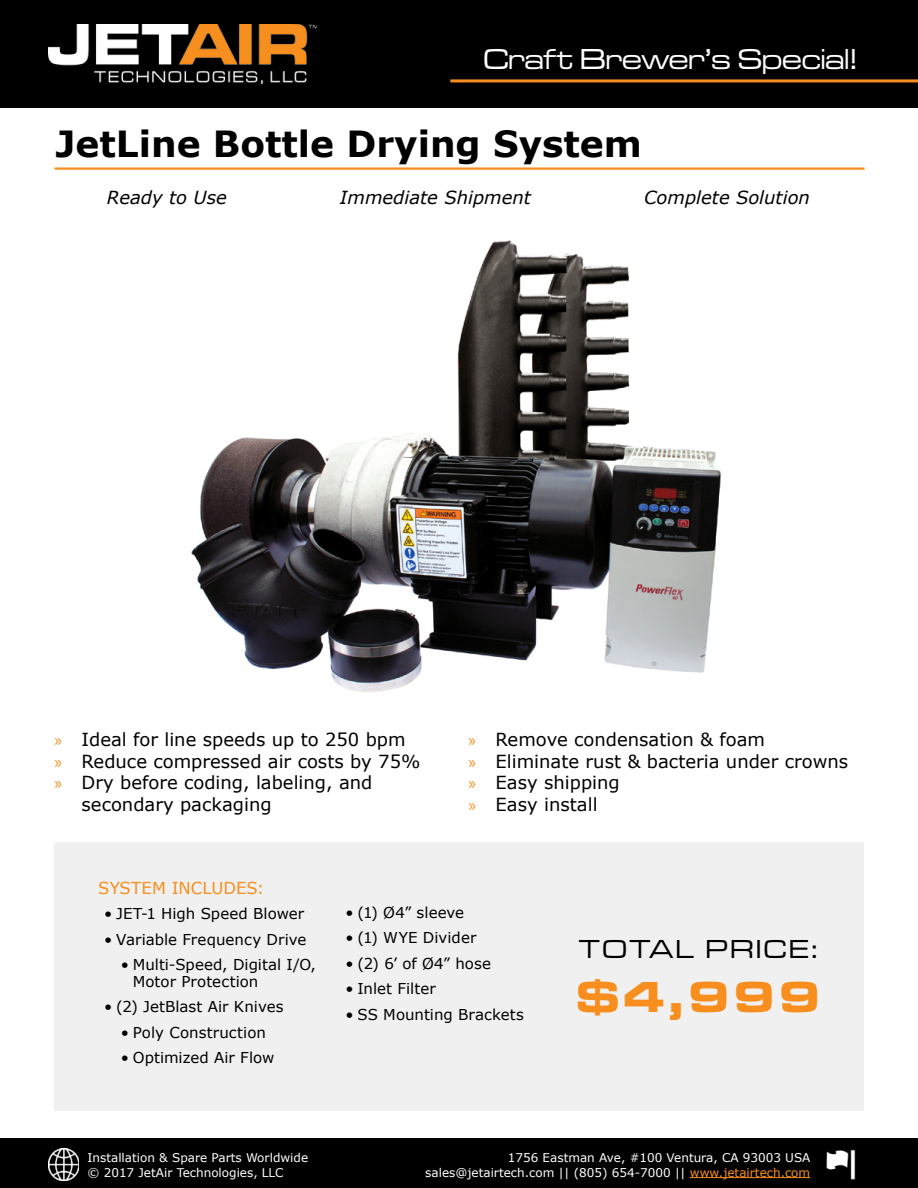
<style>
.page{position:relative;width:918px;height:1188px;background:#fff}
.page>*{position:absolute;margin:0;border:0;box-sizing:border-box;transform-origin:0 0}
.t1{font:700 expanded 45px "Microgramma DOT";color:#f78e1e}
.t2{font:700 36px "Verdana";color:#000}
.t3{font:500 expanded 30px "Microgramma DOT";color:#fff}
.t4{font:500 expanded 27px "Microgramma DOT";letter-spacing:.1em;color:#000}
.t5{font:18px/21.6px "Verdana";color:#000}
.t6{font:italic 18px "Verdana";color:#000}
.t7{font:16.5px "Verdana";color:#f78e1e}
.t8{font:15px/16.5px "Verdana";letter-spacing:.005em;color:#000}
.t9{font:12px/14.4px "Verdana";color:#fff;text-align:right}
.s1{font-family:"Myriad Pro";color:#f78e1e}
.s2{color:#f78f1f}
</style>
<div class="page">
<img style="left:191px;top:240px;width:531px;height:452px">
<hr style="left:55px;top:167px;width:810px;height:3px;background:#f78f1f">
<div style="left:0;top:0;width:918px;height:108px;background:#000"></div>
<img style="left:48px;top:25px;width:269px;height:58px">
<div style="left:0;top:1139px;width:918px;height:49px;background:#000"></div>
<hr style="left:690px;top:1177px;width:120px;height:1px;background:#f78f1f">
<hr style="left:450px;top:79px;width:468px;height:3px;background:#f78e1e">
<img style="left:48px;top:1149px;width:31px;height:32px">
<img style="left:826px;top:1149px;width:30px;height:31px">
<div style="left:54px;top:842px;width:810px;height:269px;background:#f0f0f0"></div>
<h3 class="t3" style="left:483px;top:40px;width:375px">Craft Brewer’s Special!</h3>
<h2 class="t2" style="left:56px;top:119px;width:588px">JetLine Bottle Drying System</h2>
<p class="t6" style="left:107px;top:185px;width:121px">Ready to Use</p>
<p class="t6" style="left:340px;top:185px;width:193px">Immediate Shipment</p>
<p class="t6" style="left:644px;top:185px;width:167px">Complete Solution</p>
<p class="t5" style="left:55px;top:729px;width:353px"><span class="s1">»</span> Ideal for line speeds up to 250 bpm</p>
<p class="t5" style="left:55px;top:750px;width:367px"><span class="s1">»</span> Reduce compressed air costs by 75%</p>
<p class="t5" style="left:55px;top:772px;width:319px"><span class="s1">»</span> Dry before coding, labeling, and</p>
<p class="t5" style="left:82px;top:793px;width:192px">secondary packaging</p>
<p class="t5" style="left:469px;top:729px;width:381px"><span class="s1">»</span> Remove condensation &amp; foam<br><span class="s1">»</span> Eliminate rust &amp; bacteria under crowns <span class="s1">»</span> Easy shipping<br><span class="s1">»</span> Easy install</p>
<p class="t7" style="left:98px;top:876px;width:168px">SYSTEM INCLUDES:</p>
<p class="t8" style="left:104px;top:905px;width:202px">• JET-1 High Speed Blower</p>
<p class="t8" style="left:104px;top:931px;width:204px">• Variable Frequency Drive</p>
<p class="t8" style="left:133px;top:956px;width:185px;text-indent:-12px">• Multi-Speed, Digital I/O,<br>Motor Protection</p>
<p class="t8" style="left:104px;top:998px;width:181px">• (2) JetBlast Air Knives</p>
<p class="t8" style="left:121px;top:1024px;width:147px">• Poly Construction</p>
<p class="t8" style="left:121px;top:1049px;width:155px">• Optimized Air Flow</p>
<p class="t8" style="left:345px;top:904px;width:120px">• (1) Ø4” sleeve</p>
<p class="t8" style="left:345px;top:930px;width:132px">• (1) WYE Divider</p>
<p class="t8" style="left:345px;top:955px;width:147px">• (2) 6’ of Ø4” hose</p>
<p class="t8" style="left:345px;top:981px;width:92px">• Inlet Filter</p>
<p class="t8" style="left:345px;top:1006px;width:180px">• SS Mounting Brackets</p>
<h3 class="t4" style="left:579px;top:932px;width:240px">TOTAL PRICE:</h3>
<h1 class="t1" style="left:578px;top:967px;width:243px">$4,999</h1>
<p class="t9" style="left:88px;top:1150px;width:222px;text-align:left">Installation &amp; Spare Parts Worldwide © 2017 JetAir Technologies, LLC</p>
<p class="t9" style="left:425px;top:1150px;width:386px">1756 Eastman Ave, #100 Ventura, CA 93003 USA sales@jetairtech.com || (805) 654-7000 || <span class="s2">www.jetairtech.com</span></p>
</div>
